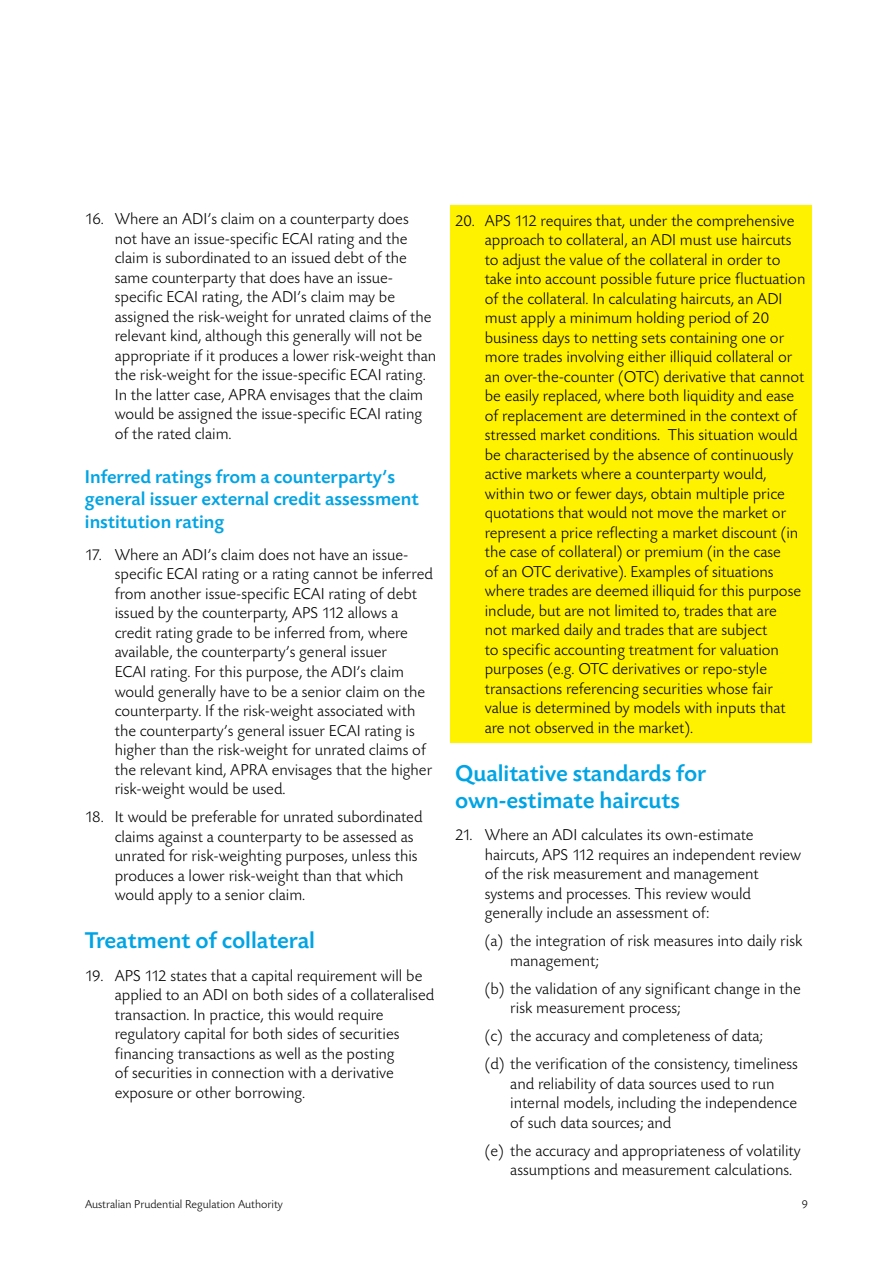
<style>
.page{position:relative;width:893px;height:1263px;background:#fff}
.page>*{position:absolute;margin:0;border:0;box-sizing:border-box;transform-origin:0 0}
.t1{font:500 24px/27px "Today SB";color:#00a4e4}
.t2{font:500 19.5px/22.5px "Today SB";color:#00a4e4}
.t3{font:300 16.5px/19.5px "Today SB";color:#000}
.t4{font:300 12px "Today SB";color:#000}
</style>
<div class="page">
<div style="left:451px;top:206px;width:361px;height:537px;background:#fff200"></div>
<p class="t3" style="left:115px;top:210px;width:323px;text-indent:-30px">16. Where an ADI’s claim on a counterparty does<br>not have an issue-specific ECAI rating and the claim is subordinated to an issued debt of the same counterparty that does have an issue&shy;specific ECAI rating, the ADI’s claim may be assigned the risk-weight for unrated claims of the relevant kind, although this generally will not be appropriate if it produces a lower risk-weight than the risk-weight for the issue-specific ECAI rating.<br>In the latter case, APRA envisages that the claim would be assigned the issue-specific ECAI rating of the rated claim.</p>
<p class="t2" style="left:85px;top:466px;width:335px">Inferred ratings from a counterparty’s general issuer external credit assessment institution rating</p>
<p class="t3" style="left:115px;top:546px;width:320px;text-indent:-30px">17. Where an ADI’s claim does not have an issue&shy;specific ECAI rating or a rating cannot be inferred from another issue-specific ECAI rating of debt issued by the counterparty, APS 112 allows a credit rating grade to be inferred from, where available, the counterparty’s general issuer<br>ECAI rating. For this purpose, the ADI’s claim would generally have to be a senior claim on the counterparty. If the risk-weight associated with the counterparty’s general issuer ECAI rating is higher than the risk-weight for unrated claims of the relevant kind, APRA envisages that the higher risk-weight would be used.</p>
<p class="t3" style="left:115px;top:808px;width:309px;text-indent:-30px">18. It would be preferable for unrated subordinated claims against a counterparty to be assessed as unrated for risk-weighting purposes, unless this produces a lower risk-weight than that which would apply to a senior claim.</p>
<h1 class="t1" style="left:85px;top:928px;width:232px">Treatment of collateral</h1>
<p class="t3" style="left:115px;top:966px;width:321px;text-indent:-30px">19. APS 112 states that a capital requirement will be applied to an ADI on both sides of a collateralised transaction. In practice, this would require regulatory capital for both sides of securities financing transactions as well as the posting<br>of securities in connection with a derivative exposure or other borrowing.</p>
<p class="t3" style="left:485px;top:211px;width:322px;text-indent:-30px">20. APS 112 requires that, under the comprehensive approach to collateral, an ADI must use haircuts to adjust the value of the collateral in order to take into account possible future price fluctuation of the collateral. In calculating haircuts, an ADI must apply a minimum holding period of 20 business days to netting sets containing one or more trades involving either illiquid collateral or an over-the-counter (OTC) derivative that cannot be easily replaced, where both liquidity and ease of replacement are determined in the context of stressed market conditions. This situation would be characterised by the absence of continuously active markets where a counterparty would, within two or fewer days, obtain multiple price quotations that would not move the market or represent a price reflecting a market discount (in the case of collateral) or premium (in the case<br>of an OTC derivative). Examples of situations where trades are deemed illiquid for this purpose include, but are not limited to, trades that are<br>not marked daily and trades that are subject<br>to specific accounting treatment for valuation purposes (e.g. OTC derivatives or repo-style transactions referencing securities whose fair value is determined by models with inputs that are not observed in the market).</p>
<h1 class="t1" style="left:455px;top:760px;width:253px">Qualitative standards for own-estimate haircuts</h1>
<p class="t3" style="left:485px;top:826px;width:318px;text-indent:-30px">21. Where an ADI calculates its own-estimate haircuts, APS 112 requires an independent review of the risk measurement and management systems and processes. This review would generally include an assessment of:</p>
<p class="t3" style="left:510px;top:932px;width:294px;text-indent:-26px">(a) the integration of risk measures into daily risk management;</p>
<p class="t3" style="left:510px;top:979px;width:292px;text-indent:-26px">(b) the validation of any significant change in the risk measurement process;</p>
<p class="t3" style="left:485px;top:1023px;width:315px;line-height:28px">(c) the accuracy and completeness of data;<br>(d) the verification of the consistency, timeliness</p>
<p class="t3" style="left:510px;top:1074px;width:288px">and reliability of data sources used to run internal models, including the independence of such data sources; and</p>
<p class="t3" style="left:510px;top:1141px;width:292px;text-indent:-26px">(e) the accuracy and appropriateness of volatility assumptions and measurement calculations.</p>
<p class="t4" style="left:85px;top:1197px;width:199px">Australian Prudential Regulation Authority</p>
<p class="t4" style="left:802px;top:1197px;width:8px">9</p>
</div>
